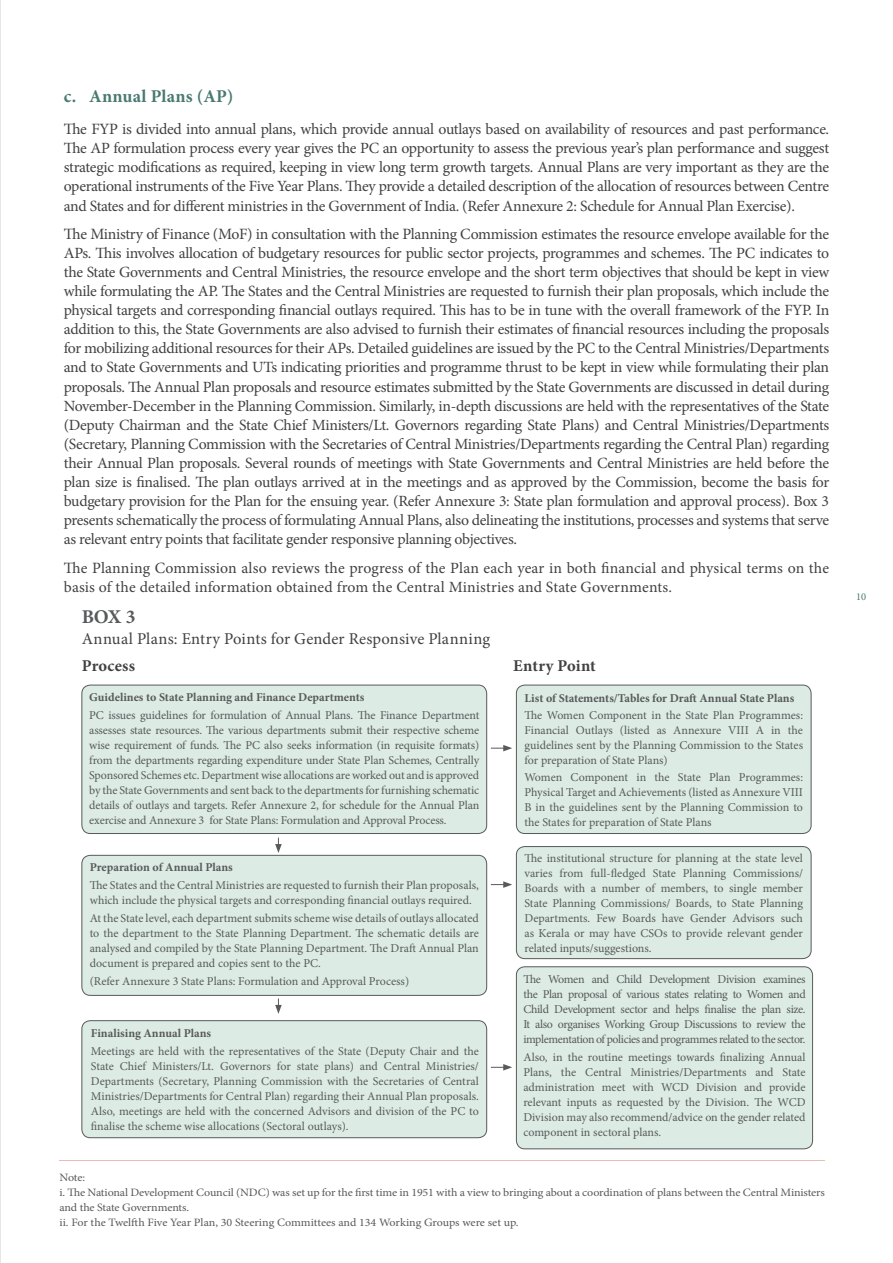
<style>
.page{position:relative;width:893px;height:1263px;background:#fff}
.page>*{position:absolute;margin:0;border:0;box-sizing:border-box;transform-origin:0 0}
.t1{font:700 19.5px "Minion Pro";color:#58595b}
.t2{font:700 18px "Minion Pro";letter-spacing:.01em;color:#497971}
.t3{font:16.5px "Minion Pro";letter-spacing:.01em;color:#414042}
.t4{font:700 16.5px "Minion Pro";letter-spacing:.015em;color:#414042}
.t5{font:15.75px "Minion Pro";letter-spacing:-.015em;color:#414042}
.t6{font:15.75px "Minion Pro";letter-spacing:.01em;color:#414042}
.t7{font:15.6px/19px "Minion Pro";letter-spacing:-.015em;color:#414042;text-align:justify}
.t8{font:15.6px "Minion Pro";letter-spacing:.01em;color:#414042}
.t9{font:12px/15px "Minion Pro";letter-spacing:-.005em;color:#58595b;text-align:justify}
.t10{font:700 12px "Minion Pro";color:#58595b}
.t11{font:11.25px/15px "Minion Pro";letter-spacing:-.01em;color:#58595b;scale:1.06 1}
.t12{font:10.5px "Minion Pro";color:#497971}
.s1{font-size:15.75px}
.s2{font-size:15.6px}
</style>
<div class="page">
<hr style="left:0;top:0;width:1px;height:1263px;background:#dadbdc">
<div style="left:82px;top:685px;width:405px;height:148px;background:#dcebe4;border-radius:9px"></div>
<div style="left:82px;top:685px;width:405px;height:149px;border:1px solid #58595b;border-radius:9px"></div>
<div style="left:82px;top:855px;width:405px;height:140px;background:#dcebe4;border-radius:9px"></div>
<div style="left:82px;top:855px;width:405px;height:140px;border:1px solid #58595b;border-radius:9px"></div>
<div style="left:516px;top:685px;width:295px;height:148px;background:#dcebe4;border-radius:9px"></div>
<div style="left:516px;top:685px;width:295px;height:149px;border:1px solid #58595b;border-radius:9px"></div>
<div style="left:516px;top:846px;width:295px;height:113px;background:#dcebe4;border-radius:9px"></div>
<div style="left:516px;top:846px;width:295px;height:113px;border:1px solid #58595b;border-radius:9px"></div>
<svg style="left:491px;top:745px;width:21px;height:6px"></svg>
<svg style="left:491px;top:881px;width:21px;height:7px"></svg>
<svg style="left:275px;top:838px;width:7px;height:15px"></svg>
<div style="left:82px;top:1021px;width:405px;height:117px;background:#dcebe4;border-radius:9px"></div>
<div style="left:82px;top:1020px;width:405px;height:118px;border:1px solid #58595b;border-radius:9px"></div>
<div style="left:516px;top:967px;width:297px;height:182px;background:#dcebe4;border-radius:9px"></div>
<div style="left:516px;top:966px;width:297px;height:183px;border:1px solid #58595b;border-radius:9px"></div>
<svg style="left:491px;top:1064px;width:21px;height:6px"></svg>
<svg style="left:275px;top:998px;width:7px;height:16px"></svg>
<hr style="left:60px;top:1160px;width:765px;height:1px;background:#edbbb5">
<h2 class="t2" style="left:64px;top:84px;width:171px">c. Annual Plans (AP)</h2>
<p class="t7" style="left:64px;top:119px;width:767px"><span class="s1">The FYP is divided into annual plans, which provide</span> annual outlays based on availability of resources and past performance.<br>The AP formulation process every year gives the PC an opportunity to assess the previous year’s plan performance and suggest strategic modifications as required, keeping in view long term growth targets. Annual Plans are very important as they are the operational instruments of the Five Year Plans. They provide a detailed description of the allocation of resources between Centre and States and for different ministries in the Government of India. (Refer Annexure 2: Schedule for Annual Plan Exercise).</p>
<h3 class="t5" style="left:64px;top:223px;width:767px">The Ministry of Finance (MoF) in consultation with the Planning <span class="s2">Commission estimates the resource envelope available for the</span></h3>
<p class="t7" style="left:64px;top:244px;width:767px">APs. This involves allocation of budgetary resources for public sector projects, programmes and schemes. The PC indicates to the State Governments and Central Ministries, the resource envelope and the short term objectives that should be kept in view while formulating the AP. The States and the Central Ministries are requested to furnish their plan proposals, which include the physical targets and corresponding financial outlays required. This has to be in tune with the overall framework of the FYP. In addition to this, the State Governments are also advised to furnish their estimates of financial resources including the proposals for mobilizing additional resources for their APs. Detailed guidelines are issued by the PC to the Central Ministries/Departments and to State Governments and UTs indicating priorities and programme thrust to be kept in view while formulating their plan proposals. The Annual Plan proposals and resource estimates submitted by the State Governments are discussed in detail during November-December in the Planning Commission. Similarly, in-depth discussions are held with the representatives of the State (Deputy Chairman and the State Chief Ministers/Lt. Governors regarding State Plans) and Central Ministries/Departments (Secretary, Planning Commission with the Secretaries of Central Ministries/Departments regarding the Central Plan) regarding their Annual Plan proposals. Several rounds of meetings with State Governments and Central Ministries are held before the plan size is finalised. The plan outlays arrived at in the meetings and as approved by the Commission, become the basis for budgetary provision for the Plan for the ensuing year. (Refer Annexure 3: State plan formulation and approval process). Box 3 presents schematically the process of formulating Annual Plans, also delineating the institutions, processes and systems that serve as relevant entry points that facilitate gender responsive planning objectives.</p>
<h3 class="t6" style="left:64px;top:557px;width:767px">The Planning Commission also reviews the progress of the <span class="s2">Plan each year in both financial and physical terms on the</span></h3>
<h3 class="t8" style="left:64px;top:577px;width:610px">basis of the detailed information obtained from the Central Ministries and State Governments.</h3>
<h1 class="t1" style="left:82px;top:603px;width:55px">BOX 3</h1>
<h3 class="t3" style="left:82px;top:628px;width:410px">Annual Plans: Entry Points for Gender Responsive Planning</h3>
<h3 class="t4" style="left:82px;top:654px;width:55px">Process</h3>
<h3 class="t4" style="left:513px;top:654px;width:84px">Entry Point</h3>
<p class="t10" style="left:89px;top:689px;width:277px">Guidelines to State Planning and Finance Departments</p>
<p class="t9" style="left:89px;top:708px;width:392px">PC issues guidelines for formulation of Annual Plans. The Finance Department assesses state resources. The various departments submit their respective scheme wise requirement of funds. The PC also seeks information (in requisite formats) from the departments regarding expenditure under State Plan Schemes, Centrally Sponsored Schemes etc. Department wise allocations are worked out and is approved by the State Governments and sent back to the departments for furnishing schematic details of outlays and targets. Refer Annexure 2, for schedule for the Annual Plan exercise and Annexure 3 for State Plans: Formulation and Approval Process.</p>
<p class="t10" style="left:90px;top:859px;width:145px">Preparation of Annual Plans</p>
<p class="t9" style="left:90px;top:878px;width:391px">The States and the Central Ministries are requested to furnish their Plan proposals, which include the physical targets and corresponding financial outlays required.</p>
<p class="t9" style="left:90px;top:911px;width:391px">At the State level, each department submits scheme wise details of outlays allocated to the department to the State Planning Department. The schematic details are analysed and compiled by the State Planning Department. The Draft Annual Plan document is prepared and copies sent to the PC.</p>
<p class="t9" style="left:90px;top:974px;width:321px">(Refer Annexure 3 State Plans: Formulation and Approval Process)</p>
<p class="t10" style="left:91px;top:1025px;width:122px">Finalising Annual Plans</p>
<p class="t9" style="left:91px;top:1044px;width:389px">Meetings are held with the representatives of the State (Deputy Chair and the State Chief Ministers/Lt. Governors for state plans) and Central Ministries/ Departments (Secretary, Planning Commission with the Secretaries of Central Ministries/Departments for Central Plan) regarding their Annual Plan proposals.<br>Also, meetings are held with the concerned Advisors and division of the PC to finalise the scheme wise allocations (Sectoral outlays).</p>
<p class="t10" style="left:524px;top:689px;width:271px">List of Statements/Tables for Draft Annual State Plans</p>
<p class="t9" style="left:524px;top:708px;width:280px">The Women Component in the State Plan Programmes:<br>Financial Outlays (listed as Annexure VIII A in the guidelines sent by the Planning Commission to the States for preparation of State Plans)</p>
<p class="t9" style="left:524px;top:770px;width:280px">Women Component in the State Plan Programmes:<br>Physical Target and Achievements (listed as Annexure VIII B in the guidelines sent by the Planning Commission to the States for preparation of State Plans</p>
<p class="t9" style="left:524px;top:850px;width:280px">The institutional structure for planning at the state level varies from full-fledged State Planning Commissions/ Boards with a number of members, to single member State Planning Commissions/ Boards, to State Planning Departments. Few Boards have Gender Advisors such as Kerala or may have CSOs to provide relevant gender related inputs/suggestions.</p>
<p class="t9" style="left:523px;top:972px;width:284px">The Women and Child Development Division examines the Plan proposal of various states relating to Women and Child Development sector and helps finalise the plan size.<br>It also organises Working Group Discussions to review the implementation of policies and programmes related to the sector.</p>
<p class="t9" style="left:523px;top:1050px;width:284px">Also, in the routine meetings towards finalizing Annual Plans, the Central Ministries/Departments and State administration meet with WCD Division and provide relevant inputs as requested by the Division. The WCD Division may also recommend/advice on the gender related component in sectoral plans.</p>
<p class="t11" style="left:60px;top:1170px;width:724px">Note:<br>i. The National Development Council (NDC) was set up for the first time in 1951 with a view to bringing about a coordination of plans between the Central Ministers and the State Governments.<br>ii. For the Twelfth Five Year Plan, 30 Steering Committees and 134 Working Groups were set up.</p>
<p class="t12" style="left:856px;top:589px;width:12px">10</p>
</div>
